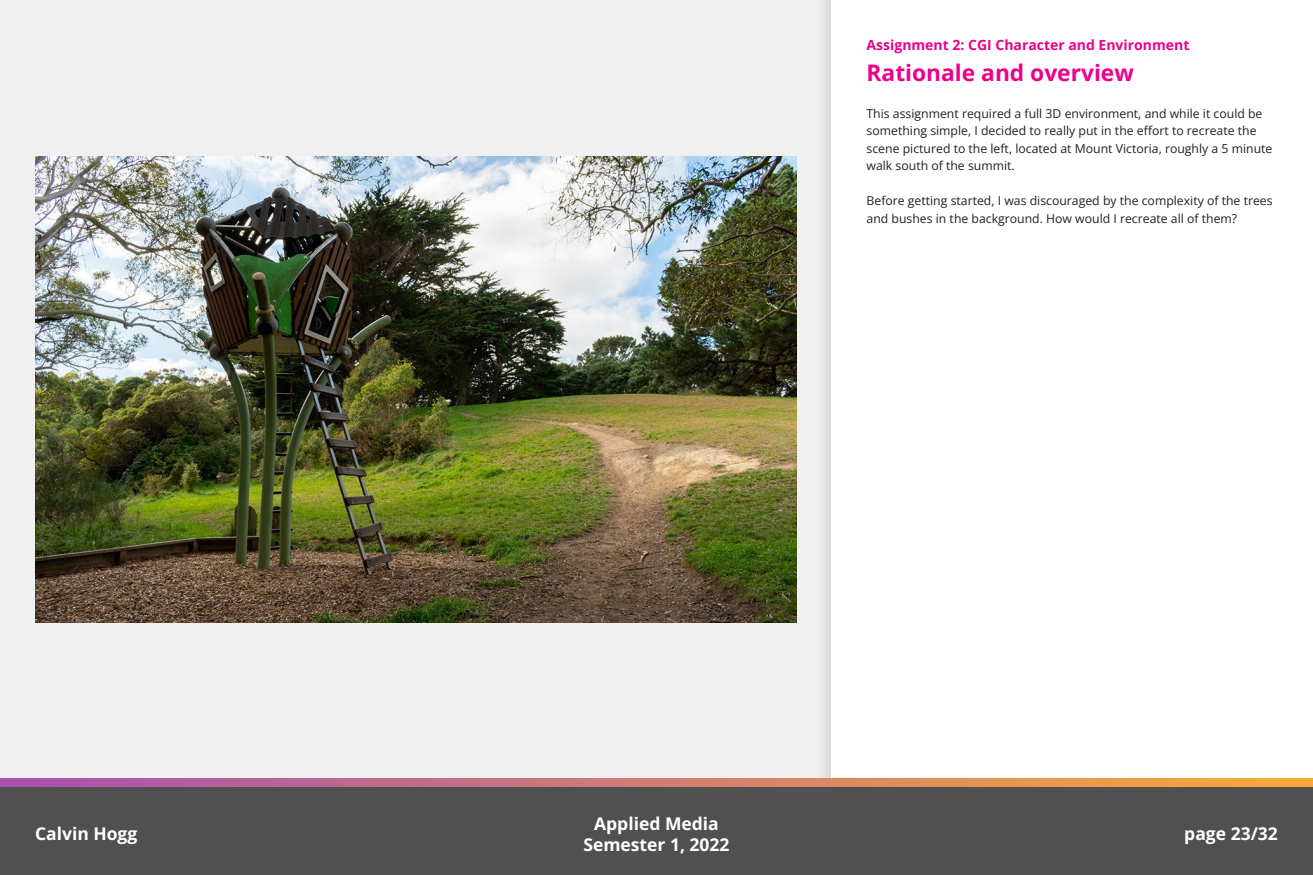
<style>
.page{position:relative;width:1313px;height:875px;background:#fff}
.page>*{position:absolute;margin:0;border:0;box-sizing:border-box;transform-origin:0 0}
.t1{font:700 22.75px "Open Sans";color:#ec008c}
.t2{font:700 17.5px/21px "Open Sans";color:#fff;text-align:center}
.t3{font:700 14px "Open Sans";color:#ec008c}
.Custom_style{font:12.25px/17.5px "Open Sans";color:#231f20}
</style>
<div class="page">
<div style="left:0;top:0;width:812px;height:779px;background:#f0f0f0"></div>
<div style="left:812px;top:0;width:500px;height:875px;background:#e7e6e7"></div>
<div style="left:831px;top:0;width:481px;height:875px;background:#fff"></div>
<svg style="left:0;top:779px;width:1312px;height:9px"></svg>
<div style="left:0;top:788px;width:1312px;height:87px;background:#505050"></div>
<img style="left:35px;top:157px;width:761px;height:465px">
<p class="t3" style="left:866px;top:35px;width:324px">Assignment 2: CGI Character and Environment</p>
<p class="t1" style="left:866px;top:57px;width:269px">Rationale and overview</p>
<p class="Custom_style" style="left:866px;top:104px;width:407px">This assignment required a full 3D environment, and while it could be something simple, I decided to really put in the effort to recreate the scene pictured to the left, located at Mount Victoria, roughly a 5 minute walk south of the summit.</p>
<p class="Custom_style" style="left:866px;top:192px;width:407px">Before getting started, I was discouraged by the complexity of the trees and bushes in the background. How would I recreate all of them?</p>
<h2 class="t2" style="left:583px;top:813px;width:148px">Applied Media<br>Semester 1, 2022</h2>
<h2 class="t2" style="left:35px;top:823px;width:104px">Calvin Hogg</h2>
<h2 class="t2" style="left:1184px;top:823px;width:95px">page 23/32</h2>
</div>
